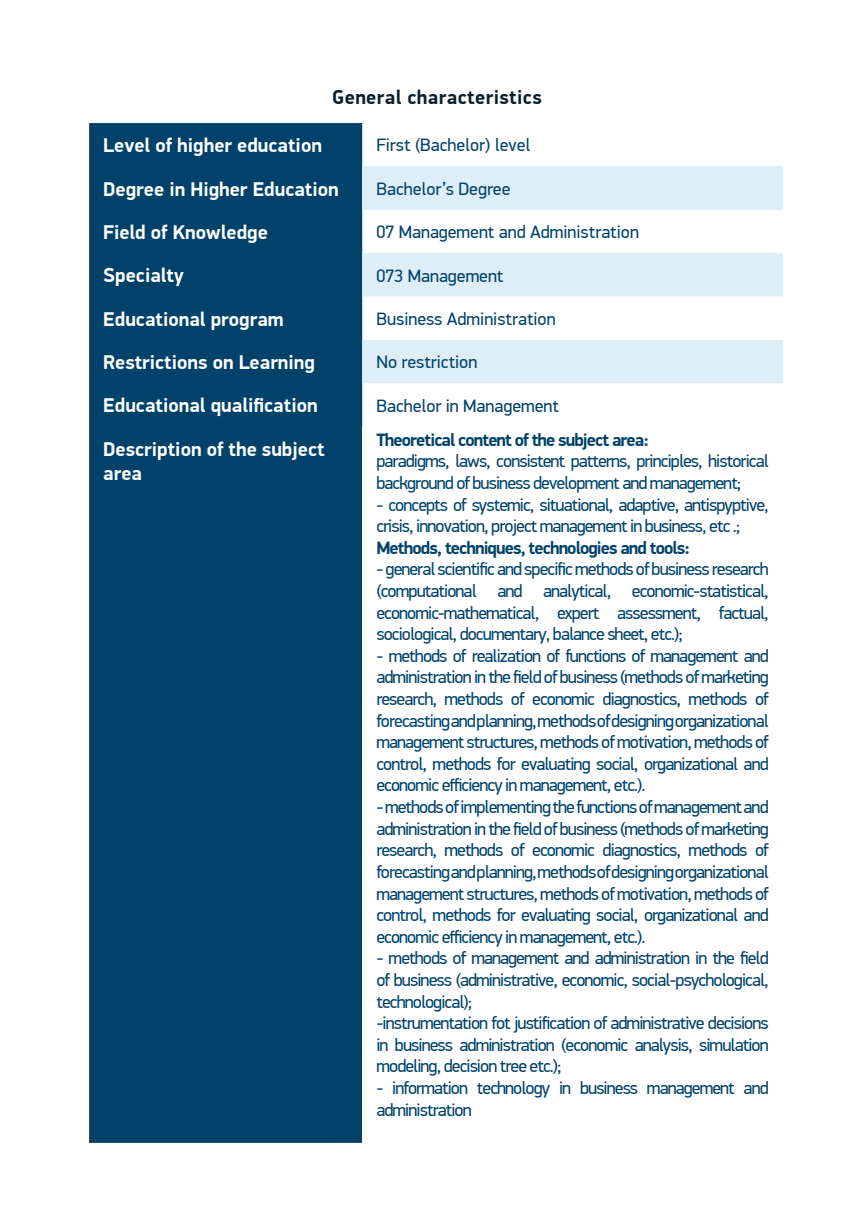
<style>
.page{position:relative;width:857px;height:1225px;background:#fff}
.page>*{position:absolute;margin:0;border:0;box-sizing:border-box;transform-origin:0 0}
.t1{font:700 20px/24px "PF Din Display Pro";color:#fff}
.t2{font:700 20px "PF Din Display Pro";letter-spacing:.02em;color:#081f2c}
.t3{font:18px/21.6px "PF Din Display Pro";letter-spacing:-.05em;color:#00426a}
.t4{font:18px "PF Din Display Pro";color:#00426a}
.t5{font:700 18px "PF Din Display Pro";letter-spacing:-.05em;color:#00426a}
</style>
<div class="page">
<div style="left:89px;top:123px;width:273px;height:1019px;background:#00426a"></div>
<div style="left:362px;top:166px;width:420px;height:44px;background:#ddeef8"></div>
<svg style="left:362px;top:253px;width:420px;height:130px;fill:#ddeef8"></svg>
<p class="t2" style="left:332px;top:85px;width:211px">General characteristics</p>
<p class="t1" style="left:103px;top:134px;width:220px">Level of higher education</p>
<p class="t4" style="left:376px;top:135px;width:155px">First (Bachelor) level</p>
<p class="t1" style="left:103px;top:177px;width:237px">Degree in Higher Education</p>
<p class="t4" style="left:376px;top:178px;width:135px">Bachelor’s Degree</p>
<p class="t1" style="left:103px;top:221px;width:166px">Field of Knowledge</p>
<p class="t4" style="left:376px;top:221px;width:264px">07 Management and Administration</p>
<p class="t1" style="left:103px;top:264px;width:82px">Specialty</p>
<p class="t4" style="left:376px;top:265px;width:128px">073 Management</p>
<p class="t1" style="left:103px;top:307px;width:182px">Educational program</p>
<p class="t4" style="left:376px;top:308px;width:181px">Business Administration</p>
<p class="t1" style="left:103px;top:351px;width:213px">Restrictions on Learning</p>
<p class="t4" style="left:376px;top:351px;width:102px">No restriction</p>
<p class="t1" style="left:103px;top:394px;width:216px">Educational qualification</p>
<p class="t4" style="left:376px;top:395px;width:184px">Bachelor in Management</p>
<p class="t1" style="left:103px;top:437px;width:223px">Description of the subject area</p>
<p class="t5" style="left:376px;top:429px;width:274px">Theoretical content of the subject area:</p>
<p class="t3" style="left:376px;top:451px;width:393px">paradigms, laws, consistent patterns, principles, historical background of business development and management;</p>
<p class="t3" style="left:376px;top:494px;width:393px">- concepts of systemic, situational, adaptive, antispyptive, crisis, innovation, project management in business, etc .;</p>
<p class="t5" style="left:376px;top:537px;width:315px">Methods, techniques, technologies and tools:</p>
<p class="t3" style="left:376px;top:559px;width:393px;text-align:justify">- general scientific and specific methods of business research (computational and analytical, economic-statistical, economic-mathematical, expert assessment, factual, sociological, documentary, balance sheet, etc.);</p>
<p class="t3" style="left:376px;top:645px;width:393px;text-align:justify">- methods of realization of functions of management and administration in the field of business (methods of marketing research, methods of economic diagnostics, methods of forecasting and planning, methods of designing organizational management structures, methods of motivation, methods of control, methods for evaluating social, organizational and economic efficiency in management, etc.).</p>
<p class="t3" style="left:376px;top:796px;width:393px;text-align:justify">- methods of implementing the functions of management and administration in the field of business (methods of marketing research, methods of economic diagnostics, methods of forecasting and planning, methods of designing organizational management structures, methods of motivation, methods of control, methods for evaluating social, organizational and economic efficiency in management, etc.).</p>
<p class="t3" style="left:376px;top:947px;width:393px">- methods of management and administration in the field of business (administrative, economic, social-psychological, technological);<br>-instrumentation fot justification of administrative decisions in business administration (economic analysis, simulation modeling, decision tree etc.);</p>
<p class="t3" style="left:376px;top:1077px;width:393px">- information technology in business management and administration</p>
</div>
